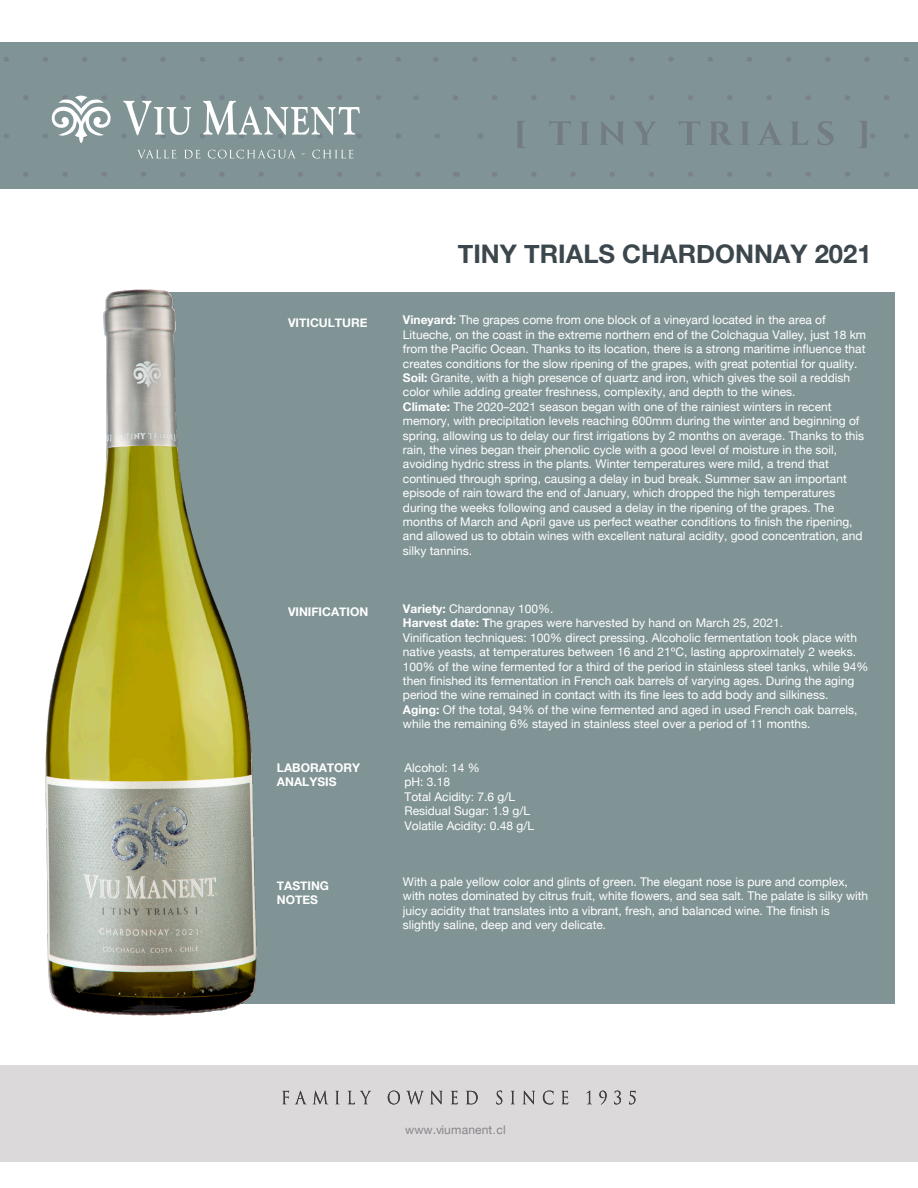
<style>
.page{position:relative;width:918px;height:1188px;background:#fff}
.page>*{position:absolute;margin:0;border:0;box-sizing:border-box;transform-origin:0 0}
.t1{font:700 25.65px "Helvetica Neue";color:#3c474d}
.t2{font:12px/14.4px "Helvetica Neue";color:#fff}
.t3{font:700 12px/14.4px "Helvetica Neue";color:#fff}
.t4{font:12px "Helvetica Neue";color:#87868b}
.s1{font-weight:700}
.s2{font-family:"Arial"}
</style>
<div class="page">
<div style="left:0;top:42px;width:918px;height:147px;background:#819495"></div>
<svg style="left:4px;top:57px;width:5px;height:5px"></svg>
<svg style="left:43px;top:57px;width:5px;height:5px"></svg>
<svg style="left:82px;top:57px;width:5px;height:5px"></svg>
<svg style="left:121px;top:57px;width:6px;height:5px"></svg>
<svg style="left:160px;top:57px;width:6px;height:5px"></svg>
<svg style="left:200px;top:57px;width:5px;height:5px"></svg>
<svg style="left:239px;top:57px;width:5px;height:5px"></svg>
<svg style="left:278px;top:57px;width:5px;height:5px"></svg>
<svg style="left:317px;top:57px;width:6px;height:5px"></svg>
<svg style="left:356px;top:57px;width:6px;height:5px"></svg>
<svg style="left:396px;top:57px;width:5px;height:5px"></svg>
<svg style="left:4px;top:134px;width:5px;height:4px"></svg>
<svg style="left:396px;top:134px;width:5px;height:4px"></svg>
<svg style="left:435px;top:134px;width:5px;height:4px"></svg>
<svg style="left:23px;top:95px;width:6px;height:5px"></svg>
<svg style="left:376px;top:95px;width:5px;height:5px"></svg>
<svg style="left:23px;top:172px;width:6px;height:5px"></svg>
<svg style="left:62px;top:172px;width:6px;height:5px"></svg>
<svg style="left:102px;top:172px;width:5px;height:5px"></svg>
<svg style="left:141px;top:172px;width:5px;height:5px"></svg>
<svg style="left:180px;top:172px;width:5px;height:5px"></svg>
<svg style="left:219px;top:172px;width:6px;height:5px"></svg>
<svg style="left:258px;top:172px;width:6px;height:5px"></svg>
<svg style="left:298px;top:172px;width:5px;height:5px"></svg>
<svg style="left:337px;top:172px;width:5px;height:5px"></svg>
<svg style="left:376px;top:172px;width:5px;height:5px"></svg>
<svg style="left:415px;top:172px;width:6px;height:5px"></svg>
<div style="left:114px;top:292px;width:781px;height:712px;background:#819495"></div>
<div style="left:0;top:1065px;width:918px;height:96px;background:#dbd9d9"></div>
<svg style="left:43px;top:95px;width:68px;height:48px"></svg>
<svg style="left:121px;top:95px;width:70px;height:43px"></svg>
<svg style="left:200px;top:95px;width:162px;height:43px"></svg>
<svg style="left:137px;top:150px;width:39px;height:9px"></svg>
<svg style="left:184px;top:150px;width:16px;height:8px"></svg>
<svg style="left:208px;top:150px;width:88px;height:9px"></svg>
<svg style="left:312px;top:150px;width:41px;height:9px"></svg>
<svg style="left:433px;top:57px;width:5px;height:5px"></svg>
<svg style="left:472px;top:57px;width:6px;height:5px"></svg>
<svg style="left:511px;top:57px;width:6px;height:5px"></svg>
<svg style="left:551px;top:57px;width:5px;height:5px"></svg>
<svg style="left:590px;top:57px;width:5px;height:5px"></svg>
<svg style="left:629px;top:57px;width:6px;height:5px"></svg>
<svg style="left:668px;top:57px;width:6px;height:5px"></svg>
<svg style="left:708px;top:57px;width:5px;height:5px"></svg>
<svg style="left:747px;top:57px;width:5px;height:5px"></svg>
<svg style="left:786px;top:57px;width:5px;height:5px"></svg>
<svg style="left:825px;top:57px;width:6px;height:5px"></svg>
<svg style="left:864px;top:57px;width:6px;height:5px"></svg>
<svg style="left:904px;top:57px;width:5px;height:5px"></svg>
<svg style="left:904px;top:134px;width:5px;height:4px"></svg>
<svg style="left:478px;top:134px;width:6px;height:4px"></svg>
<svg style="left:413px;top:95px;width:6px;height:5px"></svg>
<svg style="left:453px;top:95px;width:5px;height:5px"></svg>
<svg style="left:492px;top:95px;width:5px;height:5px"></svg>
<svg style="left:531px;top:95px;width:5px;height:5px"></svg>
<svg style="left:570px;top:95px;width:6px;height:5px"></svg>
<svg style="left:609px;top:95px;width:6px;height:5px"></svg>
<svg style="left:649px;top:95px;width:5px;height:5px"></svg>
<svg style="left:688px;top:95px;width:5px;height:5px"></svg>
<svg style="left:727px;top:95px;width:6px;height:5px"></svg>
<svg style="left:766px;top:95px;width:6px;height:5px"></svg>
<svg style="left:806px;top:95px;width:5px;height:5px"></svg>
<svg style="left:845px;top:95px;width:5px;height:5px"></svg>
<svg style="left:884px;top:95px;width:5px;height:5px"></svg>
<svg style="left:453px;top:172px;width:7px;height:5px"></svg>
<svg style="left:492px;top:172px;width:5px;height:5px"></svg>
<svg style="left:531px;top:172px;width:5px;height:5px"></svg>
<svg style="left:570px;top:172px;width:6px;height:5px"></svg>
<svg style="left:609px;top:172px;width:6px;height:5px"></svg>
<svg style="left:649px;top:172px;width:5px;height:5px"></svg>
<svg style="left:688px;top:172px;width:5px;height:5px"></svg>
<svg style="left:727px;top:172px;width:6px;height:5px"></svg>
<svg style="left:766px;top:172px;width:6px;height:5px"></svg>
<svg style="left:806px;top:172px;width:5px;height:5px"></svg>
<svg style="left:845px;top:172px;width:5px;height:5px"></svg>
<svg style="left:884px;top:172px;width:5px;height:5px"></svg>
<svg style="left:517px;top:121px;width:358px;height:27px"></svg>
<svg style="left:282px;top:1091px;width:7px;height:13px"></svg>
<svg style="left:295px;top:1091px;width:11px;height:13px"></svg>
<svg style="left:313px;top:1091px;width:15px;height:13px"></svg>
<svg style="left:335px;top:1091px;width:4px;height:13px"></svg>
<svg style="left:348px;top:1091px;width:23px;height:13px"></svg>
<svg style="left:388px;top:1091px;width:12px;height:13px"></svg>
<svg style="left:406px;top:1091px;width:18px;height:13px"></svg>
<svg style="left:430px;top:1091px;width:13px;height:13px"></svg>
<svg style="left:451px;top:1091px;width:7px;height:13px"></svg>
<svg style="left:466px;top:1091px;width:12px;height:13px"></svg>
<svg style="left:496px;top:1091px;width:6px;height:13px"></svg>
<svg style="left:511px;top:1091px;width:4px;height:13px"></svg>
<svg style="left:523px;top:1091px;width:12px;height:13px"></svg>
<svg style="left:543px;top:1091px;width:10px;height:13px"></svg>
<svg style="left:561px;top:1091px;width:7px;height:13px"></svg>
<svg style="left:587px;top:1091px;width:5px;height:13px"></svg>
<svg style="left:599px;top:1091px;width:8px;height:14px"></svg>
<svg style="left:614px;top:1091px;width:7px;height:13px"></svg>
<svg style="left:629px;top:1091px;width:7px;height:13px"></svg>
<img style="left:45px;top:289px;width:212px;height:727px">
<h1 class="t1" style="left:458px;top:234px;width:415px">TINY TRIALS CHARDONNAY 2021</h1>
<p class="t3" style="left:288px;top:316px;width:81px">VITICULTURE</p>
<p class="t2" style="left:403px;top:314px;width:465px"><span class="s1">Vineyard:</span> The grapes come from one block of a vineyard located in the area of Litueche, on the coast in the extreme northern end of the Colchagua Valley, just 18 km from the Pacific Ocean. Thanks to its location, there is a strong maritime influence that creates conditions for the slow ripening of the grapes, with great potential for quality.<br><span class="s1">Soil:</span> Granite, with a high presence of quartz and iron, which gives the soil a reddish color while adding greater freshness, complexity, and depth to the wines.<br><span class="s1">Climate:</span> The 2020–2021 season began with one of the rainiest winters in recent memory, with precipitation levels reaching 600mm during the winter and beginning of spring, allowing us to delay our first irrigations by 2 months on average. Thanks to this rain, the vines began their phenolic cycle with a good level of moisture in the soil, avoiding hydric stress in the plants. Winter temperatures were mild, a trend that continued through spring, causing a delay in bud break. Summer saw an important episode of rain toward the end of January, which dropped the high temperatures during the weeks following and caused a delay in the ripening of the grapes. The months of March and April gave us perfect weather conditions to finish the ripening, and allowed us to obtain wines with excellent natural acidity, good concentration, and silky tannins.</p>
<p class="t3" style="left:288px;top:605px;width:82px">VINIFICATION</p>
<p class="t2" style="left:403px;top:602px;width:467px"><span class="s1">Variety:</span> Chardonnay 100%.<br><span class="s1">Harvest date: T</span>he grapes were harvested by hand on March 25, 2021.<br>Vinification techniques: 100% direct pressing. Alcoholic fermentation took place with native yeasts, at temperatures between 16 and 21ºC, lasting approximately 2 weeks.<br>100% of the wine fermented for a third of the period in stainless steel tanks, while 94% then finished its fermentation in French oak barrels of varying ages. During the aging period the wine remained in contact with its fine lees to add body and silkiness.<br><span class="s1">Aging:</span> Of the total, 94% of the wine fermented and aged in used French oak barrels, while the remaining 6% stayed in stainless steel over a period of 11 months.</p>
<p class="t3" style="left:277px;top:761px;width:85px">LABORATORY<br>ANALYSIS</p>
<p class="t2" style="left:405px;top:761px;width:131px">Alcohol: 14 %<br>pH: 3.18<br>Total Acidity: 7.6 g/L<br>Residual Sugar: 1.9 g/L<br>Volatile Acidity: 0.48 g/L</p>
<p class="t3" style="left:277px;top:878px;width:54px">TASTING<br>NOTES</p>
<p class="t2" style="left:403px;top:875px;width:467px">With a pale yellow color and glints of green. The elegant nose is pure and complex, with notes dominated by citrus fruit, white flowers, and sea salt. The palate is silky with juicy acidity that translates into a vibrant, fresh, and balanced wine. The finish is slightly saline, deep and very delicate.</p>
<p class="t4" style="left:405px;top:1121px;width:102px">www.viumanent<span class="s2">.</span>cl</p>
</div>
